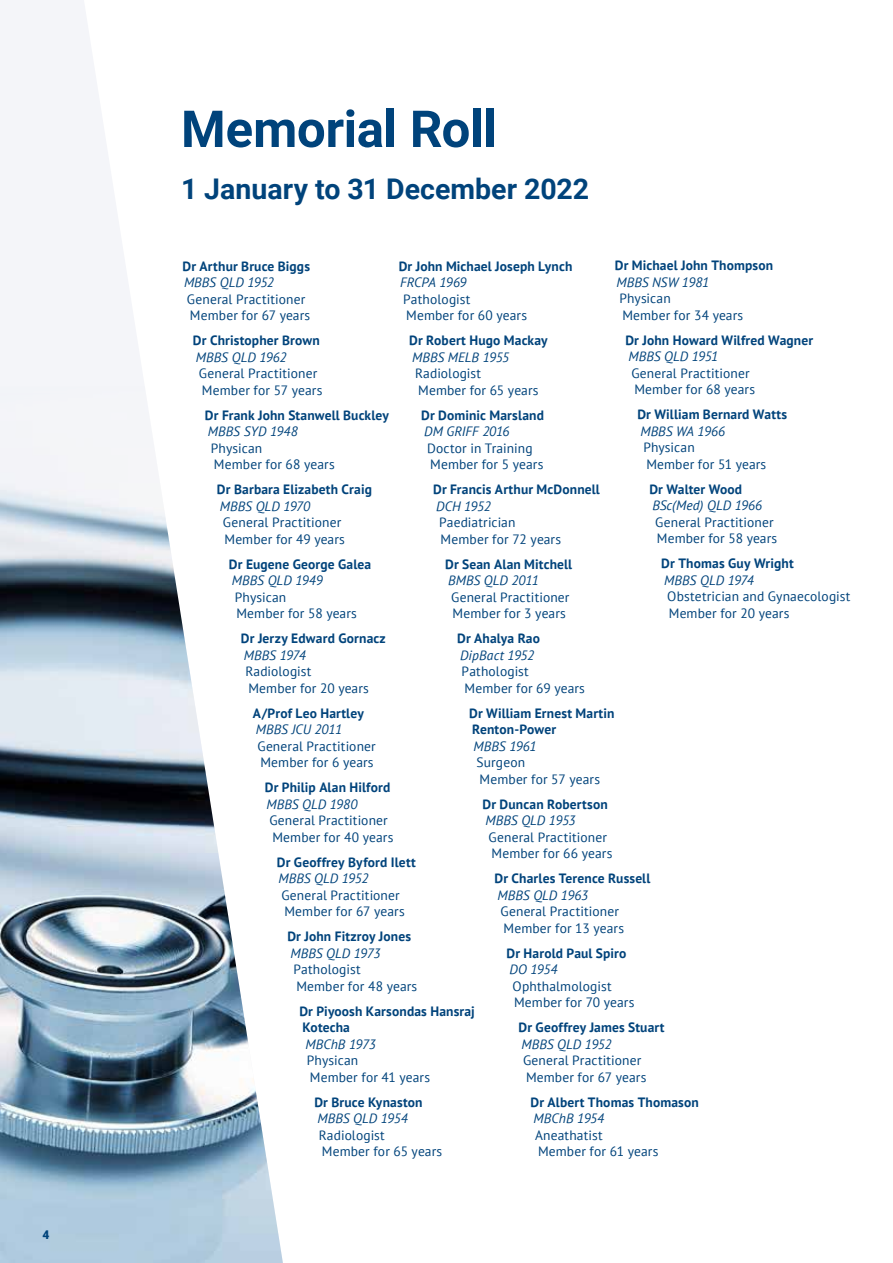
<style>
.page{position:relative;width:893px;height:1263px;background:#fff}
.page>*{position:absolute;margin:0;border:0;box-sizing:border-box;transform-origin:0 0}
.t1{font:700 51px "Roboto";letter-spacing:-.01em;color:#00437b}
.t2{font:700 28.5px "Roboto";color:#00437b}
.t3{font:13.5px/16.5px "PT Sans";letter-spacing:.01em;color:#00437b}
.t4{font:700 13.5px/16.5px "PT Sans";letter-spacing:.01em;color:#00437b}
.t5{font:italic 13.5px "PT Sans";color:#00437b}
.t6{font:italic 13.5px "PT Sans";letter-spacing:-.025em;color:#00437b}
.t7{font:900 12px "Roboto";color:#00437b}
</style>
<div class="page">
<svg style="left:0;top:0;width:145px;height:387px;fill:#f4f5f9"></svg>
<img style="left:0;top:387px;width:283px;height:876px">
<p class="t7" style="left:43px;top:1226px;width:8px">4</p>
<h1 class="t1" style="left:181px;top:93px;width:317px">Memorial Roll</h1>
<h2 class="t2" style="left:181px;top:168px;width:410px">1 January to 31 December 2022</h2>
<p class="t4" style="left:615px;top:257px;width:160px">Dr Michael John Thompson</p>
<p class="t5" style="left:616px;top:274px;width:94px">MBBS NSW 1981</p>
<p class="t3" style="left:619px;top:290px;width:125px">Physican<br>Member for 34 years</p>
<p class="t4" style="left:625px;top:332px;width:189px">Dr John Howard Wilfred Wagner</p>
<p class="t5" style="left:628px;top:348px;width:91px">MBBS QLD 1951</p>
<p class="t3" style="left:631px;top:365px;width:125px">General Practitioner<br>Member for 68 years</p>
<p class="t4" style="left:637px;top:406px;width:151px">Dr William Bernard Watts</p>
<p class="t5" style="left:640px;top:423px;width:86px">MBBS WA 1966</p>
<p class="t3" style="left:643px;top:439px;width:124px">Physican<br>Member for 51 years</p>
<p class="t4" style="left:649px;top:481px;width:94px">Dr Walter Wood</p>
<p class="t5" style="left:652px;top:497px;width:111px">BSc(Med) QLD 1966</p>
<p class="t3" style="left:655px;top:514px;width:123px">General Practitioner<br>Member for 58 years</p>
<p class="t4" style="left:661px;top:555px;width:134px">Dr Thomas Guy Wright</p>
<p class="t5" style="left:664px;top:572px;width:91px">MBBS QLD 1974</p>
<p class="t3" style="left:667px;top:588px;width:185px">Obstetrician and Gynaecologist<br>Member for 20 years</p>
<p class="t4" style="left:399px;top:257px;width:175px">Dr John Michael Joseph Lynch</p>
<p class="t5" style="left:400px;top:274px;width:68px">FRCPA 1969</p>
<p class="t3" style="left:403px;top:290px;width:125px">Pathologist<br>Member for 60 years</p>
<p class="t4" style="left:409px;top:332px;width:140px">Dr Robert Hugo Mackay</p>
<p class="t5" style="left:412px;top:348px;width:99px">MBBS MELB 1955</p>
<p class="t3" style="left:415px;top:365px;width:125px">Radiologist<br>Member for 65 years</p>
<p class="t4" style="left:421px;top:406px;width:124px">Dr Dominic Marsland</p>
<p class="t5" style="left:424px;top:423px;width:87px">DM GRIFF 2016</p>
<p class="t3" style="left:427px;top:439px;width:118px">Doctor in Training<br>Member for 5 years</p>
<p class="t4" style="left:433px;top:481px;width:168px">Dr Francis Arthur McDonnell</p>
<p class="t5" style="left:436px;top:497px;width:56px">DCH 1952</p>
<p class="t3" style="left:439px;top:514px;width:124px">Paediatrician<br>Member for 72 years</p>
<p class="t4" style="left:445px;top:555px;width:129px">Dr Sean Alan Mitchell</p>
<p class="t5" style="left:448px;top:572px;width:92px">BMBS QLD 2011</p>
<p class="t3" style="left:451px;top:588px;width:120px">General Practitioner<br>Member for 3 years</p>
<p class="t4" style="left:457px;top:630px;width:84px">Dr Ahalya Rao</p>
<p class="t5" style="left:460px;top:646px;width:76px">DipBact 1952</p>
<p class="t3" style="left:462px;top:663px;width:125px">Pathologist<br>Member for 69 years</p>
<p class="t4" style="left:469px;top:704px;width:147px">Dr William Ernest Martin<br>Renton-Power</p>
<p class="t5" style="left:474px;top:737px;width:64px">MBBS 1961</p>
<p class="t3" style="left:477px;top:754px;width:125px">Surgeon<br>Member for 57 years</p>
<p class="t4" style="left:483px;top:795px;width:127px">Dr Duncan Robertson</p>
<p class="t5" style="left:486px;top:812px;width:91px">MBBS QLD 1953</p>
<p class="t3" style="left:489px;top:828px;width:125px">General Practitioner<br>Member for 66 years</p>
<p class="t4" style="left:495px;top:870px;width:157px">Dr Charles Terence Russell</p>
<p class="t5" style="left:498px;top:886px;width:92px">MBBS QLD 1963</p>
<p class="t3" style="left:501px;top:903px;width:125px">General Practitioner<br>Member for 13 years</p>
<p class="t4" style="left:507px;top:944px;width:121px">Dr Harold Paul Spiro</p>
<p class="t5" style="left:510px;top:961px;width:49px">DO 1954</p>
<p class="t3" style="left:513px;top:977px;width:123px">Ophthalmologist<br>Member for 70 years</p>
<p class="t4" style="left:519px;top:1019px;width:147px">Dr Geoffrey James Stuart</p>
<p class="t5" style="left:522px;top:1035px;width:91px">MBBS QLD 1952</p>
<p class="t3" style="left:523px;top:1052px;width:125px">General Practitioner<br>Member for 67 years</p>
<p class="t4" style="left:531px;top:1093px;width:170px">Dr Albert Thomas Thomason</p>
<p class="t5" style="left:534px;top:1110px;width:72px">MBChB 1954</p>
<p class="t3" style="left:535px;top:1126px;width:125px">Aneathatist<br>Member for 61 years</p>
<p class="t4" style="left:182px;top:257px;width:129px">Dr Arthur Bruce Biggs</p>
<p class="t5" style="left:184px;top:274px;width:91px">MBBS QLD 1952</p>
<p class="t3" style="left:187px;top:290px;width:125px">General Practitioner<br>Member for 67 years</p>
<p class="t4" style="left:193px;top:332px;width:128px">Dr Christopher Brown</p>
<p class="t5" style="left:196px;top:348px;width:92px">MBBS QLD 1962</p>
<p class="t3" style="left:199px;top:365px;width:125px">General Practitioner<br>Member for 57 years</p>
<p class="t4" style="left:205px;top:406px;width:185px">Dr Frank John Stanwell Buckley</p>
<p class="t5" style="left:208px;top:423px;width:91px">MBBS SYD 1948</p>
<p class="t3" style="left:211px;top:439px;width:125px">Physican<br>Member for 68 years</p>
<p class="t4" style="left:217px;top:481px;width:156px">Dr Barbara Elizabeth Craig</p>
<p class="t5" style="left:220px;top:497px;width:92px">MBBS QLD 1970</p>
<p class="t3" style="left:223px;top:514px;width:123px">General Practitioner<br>Member for 49 years</p>
<p class="t4" style="left:229px;top:555px;width:144px">Dr Eugene George Galea</p>
<p class="t5" style="left:232px;top:572px;width:92px">MBBS QLD 1949</p>
<p class="t3" style="left:235px;top:588px;width:123px">Physican<br>Member for 58 years</p>
<p class="t4" style="left:241px;top:630px;width:146px">Dr Jerzy Edward Gornacz</p>
<p class="t6" style="left:244px;top:646px;width:63px">MBBS 1974</p>
<p class="t3" style="left:245px;top:663px;width:125px">Radiologist<br>Member for 20 years</p>
<p class="t4" style="left:253px;top:704px;width:112px">A/Prof Leo Hartley</p>
<p class="t5" style="left:256px;top:721px;width:88px">MBBS JCU 2011</p>
<p class="t3" style="left:257px;top:737px;width:120px">General Practitioner<br>Member for 6 years</p>
<p class="t4" style="left:265px;top:779px;width:127px">Dr Philip Alan Hilford</p>
<p class="t5" style="left:266px;top:795px;width:93px">MBBS QLD 1980</p>
<p class="t3" style="left:269px;top:812px;width:126px">General Practitioner<br>Member for 40 years</p>
<p class="t4" style="left:277px;top:853px;width:141px">Dr Geoffrey Byford Ilett</p>
<p class="t5" style="left:278px;top:870px;width:91px">MBBS QLD 1952</p>
<p class="t3" style="left:281px;top:886px;width:125px">General Practitioner<br>Member for 67 years</p>
<p class="t4" style="left:287px;top:928px;width:125px">Dr John Fitzroy Jones</p>
<p class="t5" style="left:290px;top:944px;width:92px">MBBS QLD 1973</p>
<p class="t3" style="left:293px;top:961px;width:125px">Pathologist<br>Member for 48 years</p>
<p class="t4" style="left:299px;top:1002px;width:177px">Dr Piyoosh Karsondas Hansraj<br>Kotecha</p>
<p class="t5" style="left:305px;top:1035px;width:72px">MBChB 1973</p>
<p class="t3" style="left:307px;top:1052px;width:125px">Physican<br>Member for 41 years</p>
<p class="t4" style="left:314px;top:1093px;width:110px">Dr Bruce Kynaston</p>
<p class="t5" style="left:317px;top:1110px;width:92px">MBBS QLD 1954</p>
<p class="t3" style="left:319px;top:1126px;width:125px">Radiologist<br>Member for 65 years</p>
</div>
